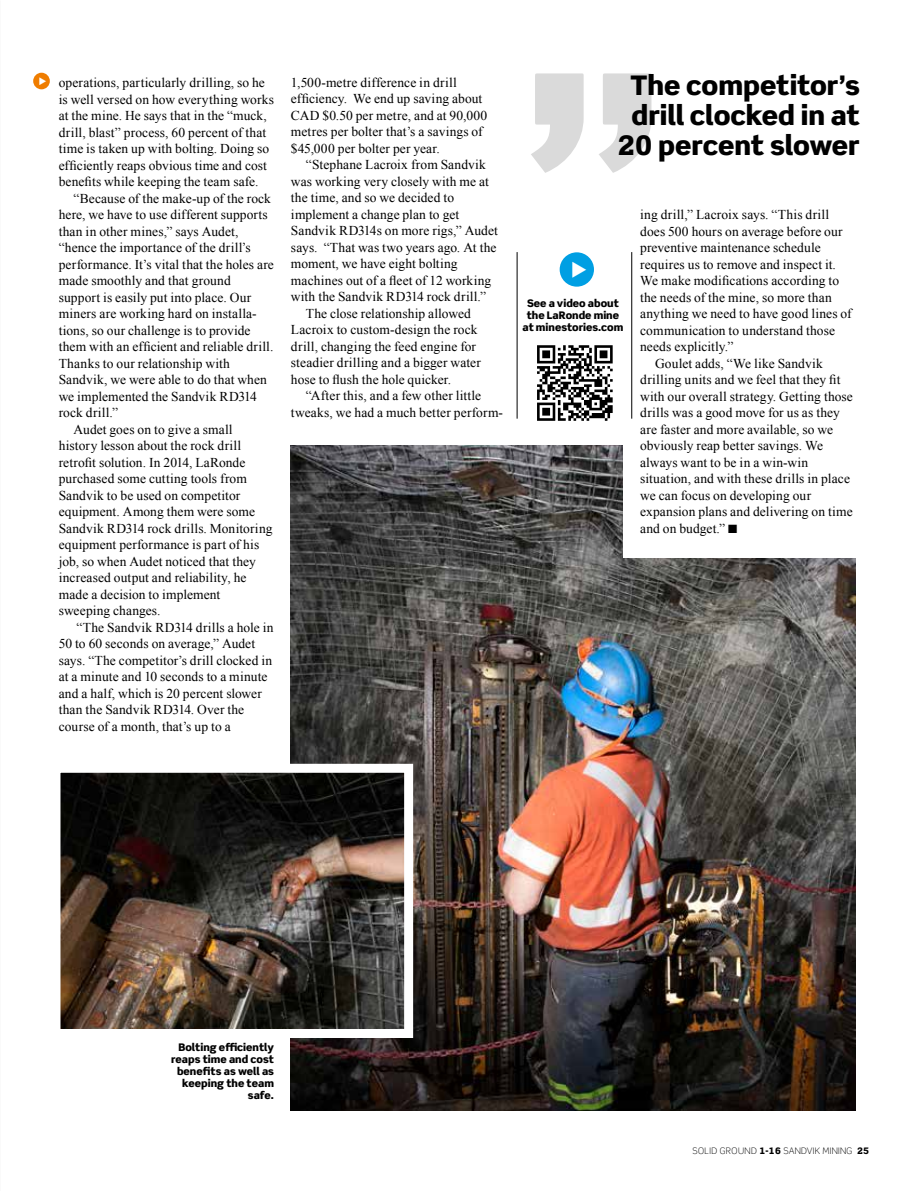
<style>
.page{position:relative;width:915px;height:1191px;background:#fff}
.page>*{position:absolute;margin:0;border:0;box-sizing:border-box;transform-origin:0 0}
.t1{font:900 27px/30px "Scene Pro";letter-spacing:-.005em;color:#000;text-align:center}
.t2{font:13.5px/16.5px "Times New Roman WGL";letter-spacing:.005em;color:#000}
.t3{font:900 10.5px/12px "Scene Pro";color:#000;text-align:right}
.t4{font:300 9px "Scene Pro";letter-spacing:.025em;color:#000}
.s1{font-weight:900}
</style>
<div class="page">
<img style="left:291px;top:445px;width:563px;height:665px">
<div style="left:623px;top:351px;width:258px;height:206px;background:#fff"></div>
<svg style="left:531px;top:73px;width:120px;height:100px"></svg>
<img style="left:61px;top:774px;width:342px;height:254px">
<div style="left:51px;top:764px;width:362px;height:274px;border:9px solid #fff"></div>
<div style="left:33px;top:73px;width:17px;height:16px;background:#ef7d00;border-radius:50%"></div>
<svg style="left:537px;top:345px;width:76px;height:76px"></svg>
<div style="left:559px;top:252px;width:34px;height:35px;background:#009fe3;border-radius:50%"></div>
<hr style="left:516px;top:252px;width:1px;height:167px;background:#000">
<hr style="left:631px;top:252px;width:1px;height:167px;background:#000">
<p class="t2" style="left:59px;top:74px;width:217px">operations, particularly drilling, so he is well versed on how everything works at the mine. He says that in the “muck, drill, blast” process, 60 percent of that time is taken up with bolting. Doing so efficiently reaps obvious time and cost benefits while keeping the team safe.</p>
<p class="t2" style="left:74px;top:190px;width:199px">“Because of the make-up of the rock</p>
<p class="t2" style="left:59px;top:206px;width:210px">here, we have to use different supports</p>
<p class="t2" style="left:59px;top:222px;width:181px">than in other mines,” says Audet,</p>
<p class="t2" style="left:59px;top:239px;width:193px">“hence the importance of the drill’s</p>
<p class="t2" style="left:59px;top:255px;width:217px">performance. It’s vital that the holes are</p>
<p class="t2" style="left:59px;top:272px;width:173px">made smoothly and that ground</p>
<p class="t2" style="left:59px;top:288px;width:194px">support is easily put into place. Our</p>
<p class="t2" style="left:59px;top:305px;width:199px">miners are working hard on installa-</p>
<p class="t2" style="left:59px;top:321px;width:193px">tions, so our challenge is to provide</p>
<p class="t2" style="left:59px;top:338px;width:216px">them with an efficient and reliable drill.</p>
<p class="t2" style="left:59px;top:354px;width:173px">Thanks to our relationship with</p>
<p class="t2" style="left:59px;top:371px;width:210px">Sandvik, we were able to do that when</p>
<p class="t2" style="left:59px;top:387px;width:200px">we implemented the Sandvik RD314</p>
<p class="t2" style="left:59px;top:404px;width:61px">rock drill.”</p>
<p class="t2" style="left:74px;top:420px;width:160px">Audet goes on to give a small</p>
<p class="t2" style="left:59px;top:437px;width:184px">history lesson about the rock drill</p>
<p class="t2" style="left:59px;top:453px;width:188px">retrofit solution. In 2014, LaRonde</p>
<p class="t2" style="left:59px;top:470px;width:190px">purchased some cutting tools from</p>
<p class="t2" style="left:59px;top:486px;width:183px">Sandvik to be used on competitor</p>
<p class="t2" style="left:59px;top:503px;width:198px">equipment. Among them were some</p>
<p class="t2" style="left:59px;top:519px;width:215px">Sandvik RD314 rock drills. Monitoring</p>
<p class="t2" style="left:59px;top:536px;width:202px">equipment performance is part of his</p>
<p class="t2" style="left:59px;top:552px;width:199px">job, so when Audet noticed that they</p>
<p class="t2" style="left:59px;top:569px;width:189px">increased output and reliability, he</p>
<p class="t2" style="left:59px;top:585px;width:163px">made a decision to implement</p>
<p class="t2" style="left:59px;top:602px;width:103px">sweeping changes.</p>
<p class="t2" style="left:77px;top:618px;width:198px">“The Sandvik RD314 drills a hole in</p>
<p class="t2" style="left:59px;top:635px;width:198px">50 to 60 seconds on average,” Audet</p>
<p class="t2" style="left:59px;top:651px;width:215px">says. “The competitor’s drill clocked in</p>
<p class="t2" style="left:59px;top:668px;width:210px">at a minute and 10 seconds to a minute</p>
<p class="t2" style="left:59px;top:684px;width:204px">and a half, which is 20 percent slower</p>
<p class="t2" style="left:59px;top:701px;width:187px">than the Sandvik RD314. Over the</p>
<p class="t2" style="left:59px;top:717px;width:173px">course of a month, that’s up to a</p>
<p class="t2" style="left:291px;top:74px;width:198px">1,500-metre difference in drill efficiency. We end up saving about CAD $0.50 per metre, and at 90,000 metres per bolter that’s a savings of $45,000 per bolter per year.</p>
<p class="t2" style="left:306px;top:156px;width:181px">“Stephane Lacroix from Sandvik</p>
<p class="t2" style="left:291px;top:173px;width:199px">was working very closely with me at</p>
<p class="t2" style="left:291px;top:189px;width:165px">the time, and so we decided to</p>
<p class="t2" style="left:291px;top:206px;width:170px">implement a change plan to get</p>
<p class="t2" style="left:291px;top:222px;width:208px">Sandvik RD314s on more rigs,” Audet</p>
<p class="t2" style="left:291px;top:239px;width:207px">says. “That was two years ago. At the</p>
<p class="t2" style="left:291px;top:255px;width:168px">moment, we have eight bolting</p>
<p class="t2" style="left:291px;top:272px;width:202px">machines out of a fleet of 12 working</p>
<p class="t2" style="left:291px;top:288px;width:197px">with the Sandvik RD314 rock drill.”</p>
<p class="t2" style="left:306px;top:305px;width:166px">The close relationship allowed</p>
<p class="t2" style="left:291px;top:321px;width:188px">Lacroix to custom-design the rock</p>
<p class="t2" style="left:291px;top:338px;width:186px">drill, changing the feed engine for</p>
<p class="t2" style="left:291px;top:354px;width:191px">steadier drilling and a bigger water</p>
<p class="t2" style="left:291px;top:371px;width:162px">hose to flush the hole quicker.</p>
<p class="t2" style="left:306px;top:387px;width:177px">“After this, and a few other little</p>
<p class="t2" style="left:291px;top:404px;width:213px">tweaks, we had a much better perform-</p>
<h1 class="t1" style="left:617px;top:70px;width:243px">The competitor’s drill clocked in at<br>20 percent slower</h1>
<p class="t3" style="left:522px;top:297px;width:102px;text-align:center">See a video about the LaRonde mine at minestories.com</p>
<p class="t2" style="left:640px;top:206px;width:190px">ing drill,” Lacroix says. “This drill</p>
<p class="t2" style="left:640px;top:223px;width:204px">does 500 hours on average before our</p>
<p class="t2" style="left:640px;top:239px;width:182px">preventive maintenance schedule</p>
<p class="t2" style="left:640px;top:256px;width:197px">requires us to remove and inspect it.</p>
<p class="t2" style="left:640px;top:272px;width:200px">We make modifications according to</p>
<p class="t2" style="left:640px;top:289px;width:193px">the needs of the mine, so more than</p>
<p class="t2" style="left:640px;top:305px;width:213px">anything we need to have good lines of</p>
<p class="t2" style="left:640px;top:322px;width:196px">communication to understand those</p>
<p class="t2" style="left:640px;top:338px;width:95px">needs explicitly.”</p>
<p class="t2" style="left:654px;top:354px;width:169px">Goulet adds, “We like Sandvik</p>
<p class="t2" style="left:640px;top:371px;width:202px">drilling units and we feel that they fit</p>
<p class="t2" style="left:640px;top:387px;width:214px">with our overall strategy. Getting those</p>
<p class="t2" style="left:640px;top:404px;width:201px">drills was a good move for us as they</p>
<p class="t2" style="left:640px;top:420px;width:194px">are faster and more available, so we</p>
<p class="t2" style="left:640px;top:437px;width:184px">obviously reap better savings. We</p>
<p class="t2" style="left:640px;top:453px;width:170px">always want to be in a win-win</p>
<p class="t2" style="left:640px;top:470px;width:211px">situation, and with these drills in place</p>
<p class="t2" style="left:640px;top:486px;width:172px">we can focus on developing our</p>
<p class="t2" style="left:640px;top:503px;width:214px">expansion plans and delivering on time</p>
<p class="t2" style="left:640px;top:519px;width:98px">and on budget.” ■</p>
<p class="t3" style="left:171px;top:1041px;width:104px">Bolting efficiently reaps time and cost benefits as well as keeping the team safe.</p>
<p class="t4" style="left:692px;top:1145px;width:178px">SOLID GROUND <span class="s1">1-16</span> SANDVIK MINING <span class="s1">25</span></p>
</div>
